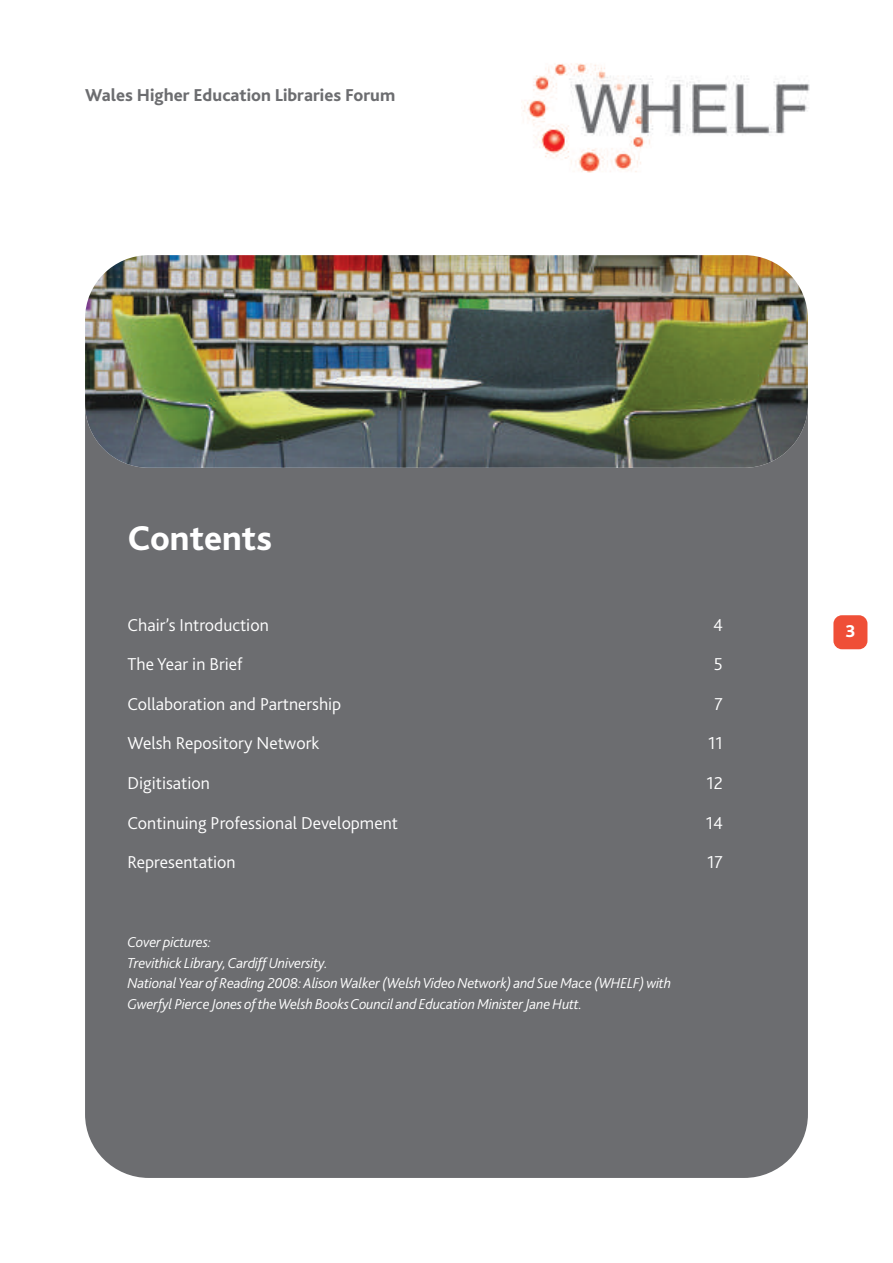
<style>
.page{position:relative;width:893px;height:1263px;background:#fff}
.page>*{position:absolute;margin:0;border:0;box-sizing:border-box;transform-origin:0 0}
.t1{font:800 36px "Bliss 2";color:#fff}
.t2{font:300 18px "Bliss 2";color:#fff}
.t3{font:800 18px "Bliss 2";color:#6c6d70}
.t4{font:800 18px "Bliss 2";color:#fff}
.t5{font:italic 300 15px/20.5px "Bliss 2";letter-spacing:-.015em;color:#fff}
</style>
<div class="page">
<div style="left:833px;top:615px;width:34px;height:34px;background:#ef4f37;border-radius:9px"></div>
<img style="left:523px;top:63px;width:287px;height:110px">
<div style="left:85px;top:292px;width:723px;height:886px;background:#6c6d70;border-radius:64px"></div>
<img style="left:85px;top:255px;width:723px;height:213px;border-radius:64px">
<p class="t3" style="left:85px;top:88px;width:312px">Wales Higher Education Libraries Forum</p>
<h1 class="t1" style="left:128px;top:525px;width:146px">Contents</h1>
<p class="t2" style="left:128px;top:618px;width:143px">Chair’s Introduction</p>
<p class="t2" style="left:713px;top:618px;width:11px">4</p>
<p class="t2" style="left:128px;top:657px;width:117px">The Year in Brief</p>
<p class="t2" style="left:714px;top:657px;width:11px">5</p>
<p class="t2" style="left:128px;top:697px;width:215px">Collaboration and Partnership</p>
<p class="t2" style="left:714px;top:697px;width:10px">7</p>
<p class="t2" style="left:128px;top:737px;width:193px">Welsh Repository Network</p>
<p class="t2" style="left:708px;top:737px;width:16px">11</p>
<p class="t2" style="left:128px;top:776px;width:84px">Digitisation</p>
<p class="t2" style="left:706px;top:776px;width:18px">12</p>
<p class="t2" style="left:128px;top:816px;width:272px">Continuing Professional Development</p>
<p class="t2" style="left:706px;top:816px;width:19px">14</p>
<p class="t2" style="left:128px;top:855px;width:110px">Representation</p>
<p class="t2" style="left:707px;top:855px;width:17px">17</p>
<p class="t5" style="left:128px;top:933px;width:545px">Cover pictures:<br>Trevithick Library,CardiffUniversity.<br>NationalYear of Reading 2008:AlisonWalker (WelshVideo Network) and Sue Mace (WHELF)with Gwerfyl Pierce Jones oftheWelsh BooksCouncil and Education MinisterJane Hutt.</p>
<p class="t4" style="left:846px;top:624px;width:12px">3</p>
</div>
